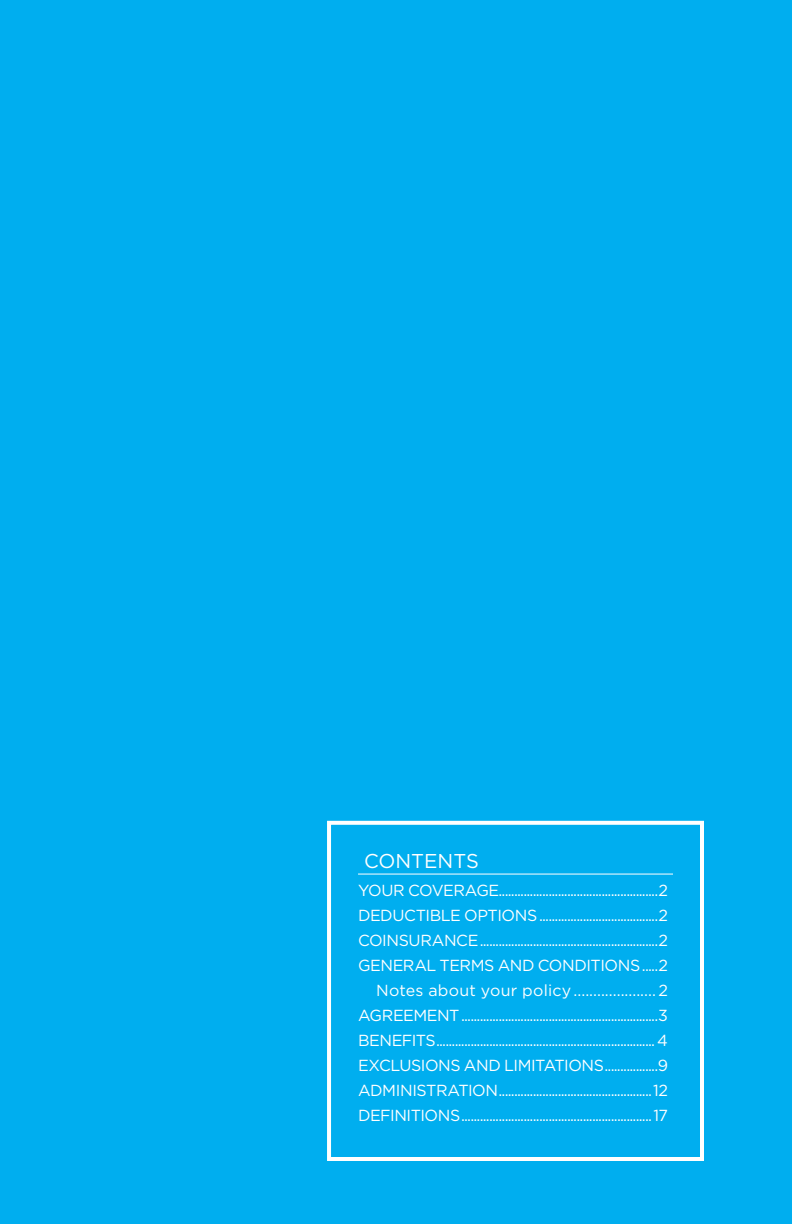
<style>
.page{position:relative;width:792px;height:1224px;background:#00aeef}
.page>*{position:absolute;margin:0;border:0;box-sizing:border-box;transform-origin:0 0}
.SubTitle{font:20px "Gotham";color:#fff}
.Index_Sub{font:16px "Gotham";letter-spacing:-.025em;color:#fff}
.Index_Sub-2{font:16px "Gotham";letter-spacing:.015em;color:#fff}
</style>
<div class="page">
<div style="left:329px;top:823px;width:373px;height:336px;background:#00aeef"></div>
<hr style="left:358px;top:874px;width:315px;height:1px;background:#fff">
<div style="left:327px;top:821px;width:377px;height:340px;border:4px solid #fff"></div>
<p class="SubTitle" style="left:364px;top:848px;width:116px">CONTENTS</p>
<p class="Index_Sub" style="left:358px;top:880px;width:311px">YOUR COVERAGE...................................................2</p>
<p class="Index_Sub" style="left:358px;top:905px;width:311px">DEDUCTIBLE OPTIONS ......................................2</p>
<p class="Index_Sub" style="left:358px;top:930px;width:311px">COINSURANCE.........................................................2</p>
<p class="Index_Sub" style="left:358px;top:955px;width:311px">GENERAL TERMS AND CONDITIONS.....2</p>
<p class="Index_Sub-2" style="left:376px;top:980px;width:293px">Notes about your policy..................... 2</p>
<p class="Index_Sub" style="left:358px;top:1005px;width:312px">AGREEMENT...............................................................3</p>
<p class="Index_Sub" style="left:358px;top:1030px;width:312px">BENEFITS...................................................................... 4</p>
<p class="Index_Sub" style="left:358px;top:1055px;width:312px">EXCLUSIONS AND LIMITATIONS.................9</p>
<p class="Index_Sub" style="left:358px;top:1080px;width:311px">ADMINISTRATION.................................................12</p>
<p class="Index_Sub" style="left:358px;top:1105px;width:311px">DEFINITIONS.............................................................17</p>
</div>
